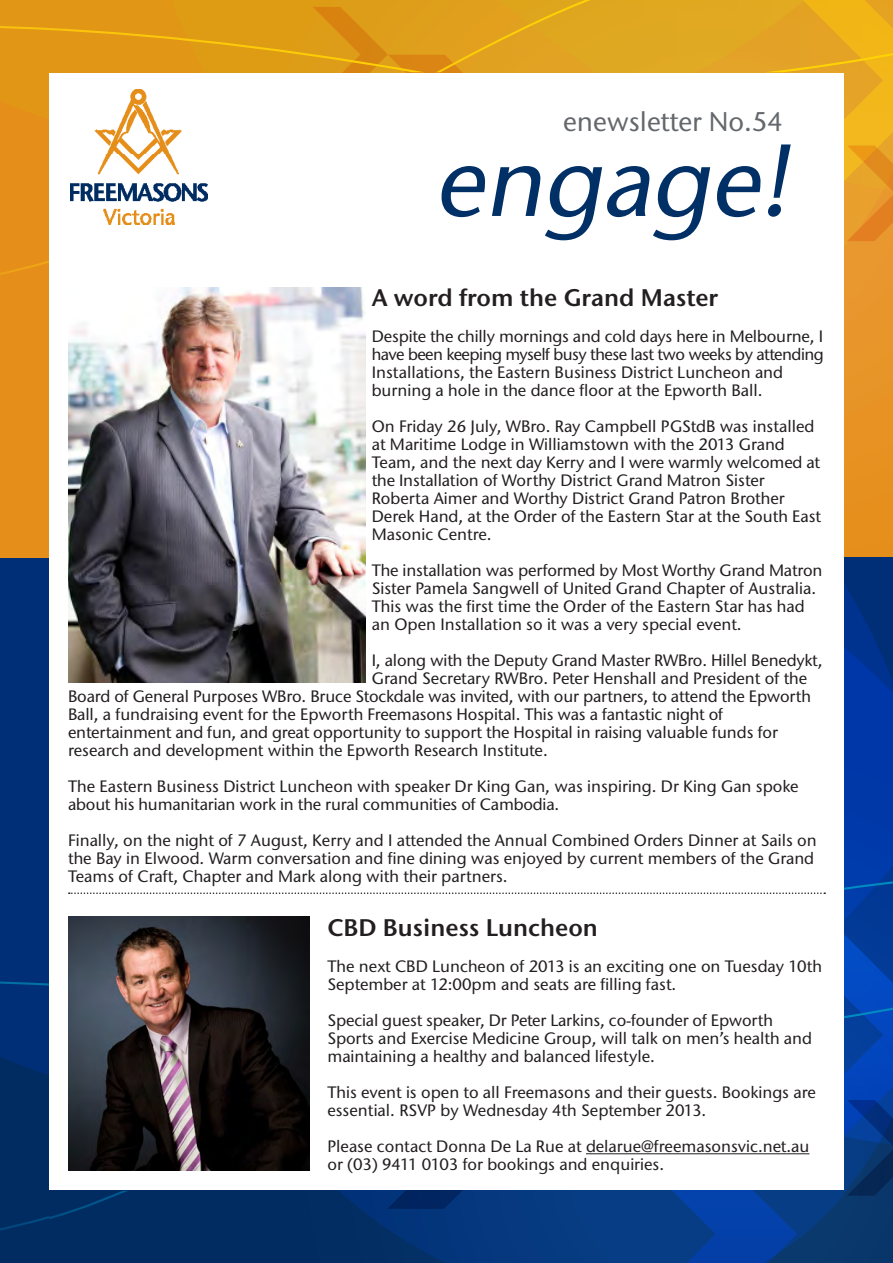
<style>
.page{position:relative;width:893px;height:1263px;background:#fff}
.page>*{position:absolute;margin:0;border:0;box-sizing:border-box;transform-origin:0 0}
.t1{font:italic 500 97.5px "Stone Sans ITC Std";color:#013066}
.t2{font:500 27px "Stone Sans ITC Std";color:#64686c}
.Heading{font:600 24px "Stone Sans ITC Std";color:#231f20}
.Body{font:600 24px "Stone Sans ITC Std";color:#231f20}
.Body-2{font:500 16.5px/18px "Stone Sans ITC Std";color:#231f20}
</style>
<div class="page">
<div style="left:0;top:1191px;width:893px;height:72px;background:#002c62"></div>
<svg style="left:339px;top:1191px;width:505px;height:72px;fill:#04377b"></svg>
<svg style="left:387px;top:1191px;width:156px;height:18px"></svg>
<svg style="left:574px;top:1191px;width:223px;height:72px;background:#063e91"></svg>
<div style="left:844px;top:0;width:49px;height:590px;background:#e69121"></div>
<div style="left:0;top:0;width:49px;height:865px;background:#e58e19"></div>
<svg style="left:0;top:0;width:893px;height:367px"></svg>
<svg style="left:844px;top:557px;width:49px;height:706px;background:#023997"></svg>
<div style="left:0;top:558px;width:49px;height:705px;background:#002c62"></div>
<svg style="left:0;top:1191px;width:127px;height:40px"></svg>
<div style="left:0;top:558px;width:49px;height:517px;background:#002f77"></div>
<svg style="left:69px;top:892px;width:756px;height:2px"></svg>
<hr style="left:586px;top:1153px;width:223px;height:1px;background:#231f20">
<img style="left:68px;top:287px;width:298px;height:396px">
<img style="left:71px;top:90px;width:137px;height:134px">
<img style="left:68px;top:916px;width:242px;height:254px">
<p class="t2" style="left:563px;top:105px;width:221px">enewsletter No.54</p>
<p class="t1" style="left:434px;top:122px;width:377px">engage!</p>
<p class="Heading" style="left:372px;top:283px;width:348px">A word from the Grand Master</p>
<p class="Body-2" style="left:372px;top:327px;width:453px">Despite the chilly mornings and cold days here in Melbourne, I have been keeping myself busy these last two weeks by attending Installations, the Eastern Business District Luncheon and burning a hole in the dance floor at the Epworth Ball.</p>
<p class="Body-2" style="left:372px;top:417px;width:451px">On Friday 26 July, WBro. Ray Campbell PGStdB was installed at Maritime Lodge in Williamstown with the 2013 Grand Team, and the next day Kerry and I were warmly welcomed at the Installation of Worthy District Grand Matron Sister Roberta Aimer and Worthy District Grand Patron Brother Derek Hand, at the Order of the Eastern Star at the South East Masonic Centre.</p>
<p class="Body-2" style="left:372px;top:561px;width:452px">The installation was performed by Most Worthy Grand Matron Sister Pamela Sangwell of United Grand Chapter of Australia.<br>This was the first time the Order of the Eastern Star has had an Open Installation so it was a very special event.</p>
<p class="Body-2" style="left:372px;top:651px;width:452px">I, along with the Deputy Grand Master RWBro. Hillel Benedykt,</p>
<p class="Body-2" style="left:372px;top:669px;width:437px">Grand Secretary RWBro. Peter Henshall and President of the</p>
<p class="Body-2" style="left:68px;top:687px;width:744px">Board of General Purposes WBro. Bruce Stockdale was invited, with our partners, to attend the Epworth</p>
<p class="Body-2" style="left:68px;top:705px;width:657px">Ball, a fundraising event for the Epworth Freemasons Hospital. This was a fantastic night of</p>
<p class="Body-2" style="left:68px;top:723px;width:712px">entertainment and fun, and great opportunity to support the Hospital in raising valuable funds for</p>
<p class="Body-2" style="left:68px;top:741px;width:481px">research and development within the Epworth Research Institute.</p>
<p class="Body-2" style="left:68px;top:777px;width:732px">The Eastern Business District Luncheon with speaker Dr King Gan, was inspiring. Dr King Gan spoke about his humanitarian work in the rural communities of Cambodia.</p>
<p class="Body-2" style="left:68px;top:831px;width:750px">Finally, on the night of 7 August, Kerry and I attended the Annual Combined Orders Dinner at Sails on the Bay in Elwood. Warm conversation and fine dining was enjoyed by current members of the Grand<br>Teams of Craft, Chapter and Mark along with their partners.</p>
<p class="Body" style="left:327px;top:913px;width:272px">CBD Business Luncheon</p>
<p class="Body-2" style="left:327px;top:957px;width:496px">The next CBD Luncheon of 2013 is an exciting one on Tuesday 10th<br>September at 12:00pm and seats are filling fast.</p>
<p class="Body-2" style="left:327px;top:1011px;width:486px">Special guest speaker, Dr Peter Larkins, co-founder of Epworth<br>Sports and Exercise Medicine Group, will talk on men’s health and maintaining a healthy and balanced lifestyle.</p>
<p class="Body-2" style="left:327px;top:1083px;width:490px">This event is open to all Freemasons and their guests. Bookings are essential. RSVP by Wednesday 4th September 2013.</p>
<p class="Body-2" style="left:327px;top:1137px;width:483px">Please contact Donna De La Rue at delarue@freemasonsvic.net.au or (03) 9411 0103 for bookings and enquiries.</p>
</div>
